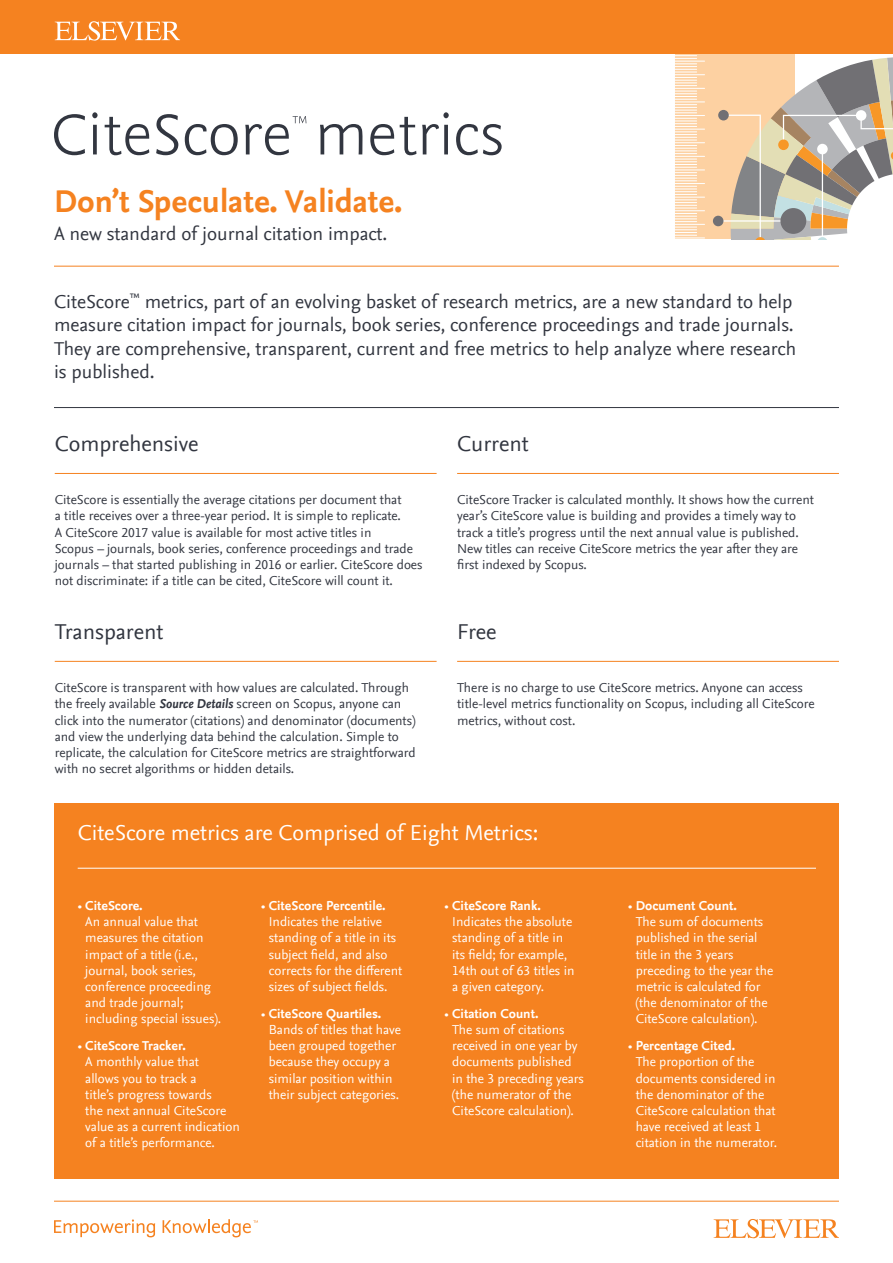
<style>
.page{position:relative;width:893px;height:1263px;background:#fff}
.page>*{position:absolute;margin:0;border:0;box-sizing:border-box;transform-origin:0 0}
.t1{font:700 33px "Nexus Sans Offc Pro";color:#f58220}
.t2{font:22.5px "Nexus Sans Offc Pro";color:#fff}
.t3{font:22.5px "Nexus Sans Offc Pro";color:#323640}
.t4{font:19.5px/23.4px "Nexus Sans Offc Pro";color:#323640}
.t5{font:13.5px/16.2px "Nexus Sans Offc Pro";color:#fff}
.t6{font:13.5px/16.2px "Nexus Sans Offc Pro";color:#323640}
.s1{font-weight:700;font-style:italic}
.s2{font-weight:700}
</style>
<div class="page">
<hr style="left:54px;top:1201px;width:785px;height:1px;background:#f58220">
<div style="left:0;top:0;width:893px;height:54px;background:#f58220"></div>
<svg style="left:54px;top:1219px;width:101px;height:18px"></svg>
<svg style="left:163px;top:1219px;width:95px;height:18px"></svg>
<svg style="left:714px;top:1219px;width:125px;height:19px"></svg>
<svg style="left:55px;top:21px;width:125px;height:20px"></svg>
<hr style="left:54px;top:266px;width:785px;height:1px;background:#f58220">
<svg style="left:54px;top:114px;width:31px;height:41px"></svg>
<svg style="left:92px;top:112px;width:6px;height:42px"></svg>
<svg style="left:105px;top:117px;width:44px;height:38px"></svg>
<svg style="left:156px;top:114px;width:22px;height:41px"></svg>
<svg style="left:185px;top:124px;width:53px;height:31px"></svg>
<svg style="left:320px;top:124px;width:43px;height:30px"></svg>
<svg style="left:370px;top:124px;width:24px;height:31px"></svg>
<svg style="left:400px;top:117px;width:16px;height:38px"></svg>
<svg style="left:422px;top:112px;width:27px;height:42px"></svg>
<svg style="left:456px;top:124px;width:46px;height:31px"></svg>
<svg style="left:245px;top:116px;width:61px;height:39px"></svg>
<hr style="left:55px;top:473px;width:382px;height:1px;background:#f58220">
<hr style="left:457px;top:473px;width:382px;height:1px;background:#f58220">
<hr style="left:457px;top:661px;width:382px;height:1px;background:#f58220">
<hr style="left:55px;top:661px;width:382px;height:1px;background:#f58220">
<div style="left:55px;top:803px;width:784px;height:376px;background:#f58220"></div>
<hr style="left:78px;top:868px;width:738px;height:1px;background:#fff">
<hr style="left:54px;top:407px;width:785px;height:1px;background:#323640">
<svg style="left:637px;top:54px;width:256px;height:213px"></svg>
<h1 class="t1" style="left:54px;top:176px;width:350px">Don’t Speculate. Validate.</h1>
<h3 class="t4" style="left:54px;top:220px;width:335px">A new standard of journal citation impact.</h3>
<p class="t4" style="left:54px;top:289px;width:744px">CiteScore<sup>™</sup> metrics, part of an evolving basket of research metrics, are a new standard to help measure citation impact for journals, book series, conference proceedings and trade journals.<br>They are comprehensive, transparent, current and free metrics to help analyze where research is published.</p>
<h2 class="t3" style="left:55px;top:427px;width:145px">Comprehensive</h2>
<p class="t6" style="left:55px;top:491px;width:369px">CiteScore is essentially the average citations per document that<br>a title receives over a three-year period. It is simple to replicate.<br>A CiteScore 2017 value is available for most active titles in<br>Scopus – journals, book series, conference proceedings and trade journals – that started publishing in 2016 or earlier. CiteScore does not discriminate: if a title can be cited, CiteScore will count it.</p>
<h2 class="t3" style="left:55px;top:614px;width:110px">Transparent</h2>
<p class="t6" style="left:55px;top:679px;width:362px">CiteScore is transparent with how values are calculated. Through the freely available <span class="s1">Source Details</span> screen on Scopus, anyone can click into the numerator (citations) and denominator (documents) and view the underlying data behind the calculation. Simple to replicate, the calculation for CiteScore metrics are straightforward with no secret algorithms or hidden details.</p>
<h2 class="t3" style="left:457px;top:427px;width:73px">Current</h2>
<p class="t6" style="left:457px;top:491px;width:358px">CiteScore Tracker is calculated monthly. It shows how the current year’s CiteScore value is building and provides a timely way to track a title’s progress until the next annual value is published.<br>New titles can receive CiteScore metrics the year after they are first indexed by Scopus.</p>
<h2 class="t3" style="left:457px;top:614px;width:41px">Free</h2>
<p class="t6" style="left:457px;top:679px;width:359px">There is no charge to use CiteScore metrics. Anyone can access title-level metrics functionality on Scopus, including all CiteScore metrics, without cost.</p>
<h2 class="t2" style="left:78px;top:816px;width:462px">CiteScore metrics are Comprised of Eight Metrics:</h2>
<p class="t5" style="left:85px;top:897px;width:137px;text-indent:-8px">• <span class="s2">CiteScore.<br></span>An annual value that measures the citation impact of a title (i.e., journal, book series, conference proceeding and trade journal; including special issues).</p>
<p class="t5" style="left:85px;top:1037px;width:156px;text-indent:-8px">• <span class="s2">CiteScore Tracker.<br></span>A monthly value that<br>allows you to track a<br>title’s progress towards<br>the next annual CiteScore value as a current indication of a title’s performance.</p>
<p class="t5" style="left:269px;top:897px;width:135px;text-indent:-8px">• <span class="s2">CiteScore Percentile.<br></span>Indicates the relative standing of a title in its subject field, and also corrects for the different sizes of subject fields.</p>
<p class="t5" style="left:269px;top:1004px;width:134px;text-indent:-8px">• <span class="s2">CiteScore Quartiles.<br></span>Bands of titles that have been grouped together because they occupy a similar position within their subject categories.</p>
<p class="t5" style="left:452px;top:897px;width:124px;text-indent:-8px">• <span class="s2">CiteScore Rank.<br></span>Indicates the absolute standing of a title in its field; for example,<br>14th out of 63 titles in a given category.</p>
<p class="t5" style="left:452px;top:1004px;width:133px;text-indent:-8px">• <span class="s2">Citation Count.<br></span>The sum of citations received in one year by documents published in the 3 preceding years (the numerator of the<br>CiteScore calculation).</p>
<p class="t5" style="left:636px;top:897px;width:139px;text-indent:-8px">• <span class="s2">Document Count.<br></span>The sum of documents published in the serial title in the 3 years preceding to the year the metric is calculated for (the denominator of the<br>CiteScore calculation).</p>
<p class="t5" style="left:636px;top:1037px;width:143px;text-indent:-8px">• <span class="s2">Percentage Cited.<br></span>The proportion of the documents considered in the denominator of the<br>CiteScore calculation that have received at least 1 citation in the numerator.</p>
</div>
